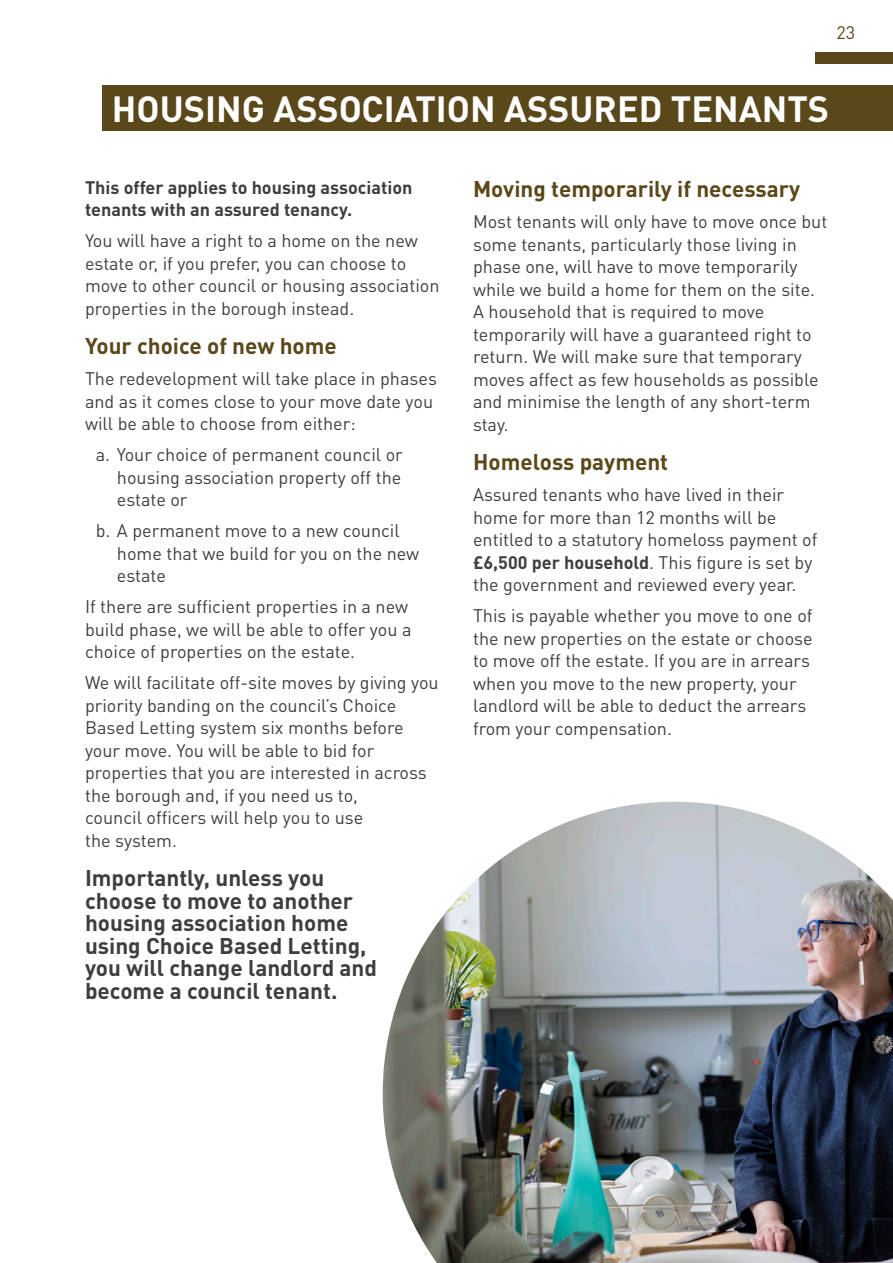
<style>
.page{position:relative;width:893px;height:1263px;background:#fff}
.page>*{position:absolute;margin:0;border:0;box-sizing:border-box;transform-origin:0 0}
.Page_headings{font:700 36px "DINOT";color:#fff}
.Heading{font:700 22.5px/22.5px "DINOT";color:#3e3e3f}
.Housing_Assoc_headin{font:700 22.5px "DINOT";color:#5a471a}
.t1{font:18px/22.5px "DINOT";color:#3e3e3f}
.First_paragraph{font:700 18px/22.5px "DINOT";color:#3e3e3f}
.t2{font:18px "DINOT";color:#5a471a}
.s1{font-weight:700}
</style>
<div class="page">
<div style="left:102px;top:85px;width:791px;height:46px;background:#5a471a"></div>
<img style="left:383px;top:802px;width:510px;height:461px">
<div style="left:815px;top:52px;width:78px;height:12px;background:#5a471a"></div>
<p class="t2" style="left:836px;top:21px;width:20px">23</p>
<p class="Page_headings" style="left:112px;top:85px;width:719px">HOUSING ASSOCIATION ASSURED TENANTS</p>
<p class="First_paragraph" style="left:85px;top:175px;width:329px">This offer applies to housing association tenants with an assured tenancy.</p>
<p class="t1" style="left:85px;top:229px;width:356px">You will have a right to a home on the new estate or, if you prefer, you can choose to move to other council or housing association properties in the borough instead.</p>
<p class="Housing_Assoc_headin" style="left:85px;top:331px;width:253px">Your choice of new home</p>
<p class="t1" style="left:85px;top:367px;width:353px">The redevelopment will take place in phases and as it comes close to your move date you will be able to choose from either:</p>
<p class="t1" style="left:117px;top:443px;width:287px;text-align:justify;text-indent:-21px">a. Your choice of permanent council or housing association property off the estate or</p>
<p class="t1" style="left:117px;top:519px;width:304px;text-indent:-21px">b. A permanent move to a new council home that we build for you on the new estate</p>
<p class="t1" style="left:85px;top:595px;width:328px">If there are sufficient properties in a new build phase, we will be able to offer you a choice of properties on the estate.</p>
<p class="t1" style="left:85px;top:671px;width:355px">We will facilitate off-site moves by giving you priority banding on the council’s Choice Based Letting system six months before your move. You will be able to bid for properties that you are interested in across the borough and, if you need us to,<br>council officers will help you to use<br>the system.</p>
<p class="Heading" style="left:85px;top:866px;width:294px">Importantly, unless you choose to move to another housing association home using Choice Based Letting, you will change landlord and become a council tenant.</p>
<p class="Housing_Assoc_headin" style="left:473px;top:174px;width:329px">Moving temporarily if necessary</p>
<p class="t1" style="left:473px;top:210px;width:356px">Most tenants will only have to move once but some tenants, particularly those living in phase one, will have to move temporarily while we build a home for them on the site.<br>A household that is required to move temporarily will have a guaranteed right to return. We will make sure that temporary moves affect as few households as possible and minimise the length of any short-term stay.</p>
<p class="Housing_Assoc_headin" style="left:473px;top:447px;width:197px">Homeloss payment</p>
<p class="t1" style="left:473px;top:483px;width:346px">Assured tenants who have lived in their home for more than 12 months will be entitled to a statutory homeloss payment of <span class="s1">£6,500 per household</span>. This figure is set by the government and reviewed every year.</p>
<p class="t1" style="left:473px;top:604px;width:341px">This is payable whether you move to one of the new properties on the estate or choose to move off the estate. If you are in arrears when you move to the new property, your landlord will be able to deduct the arrears from your compensation.</p>
</div>
